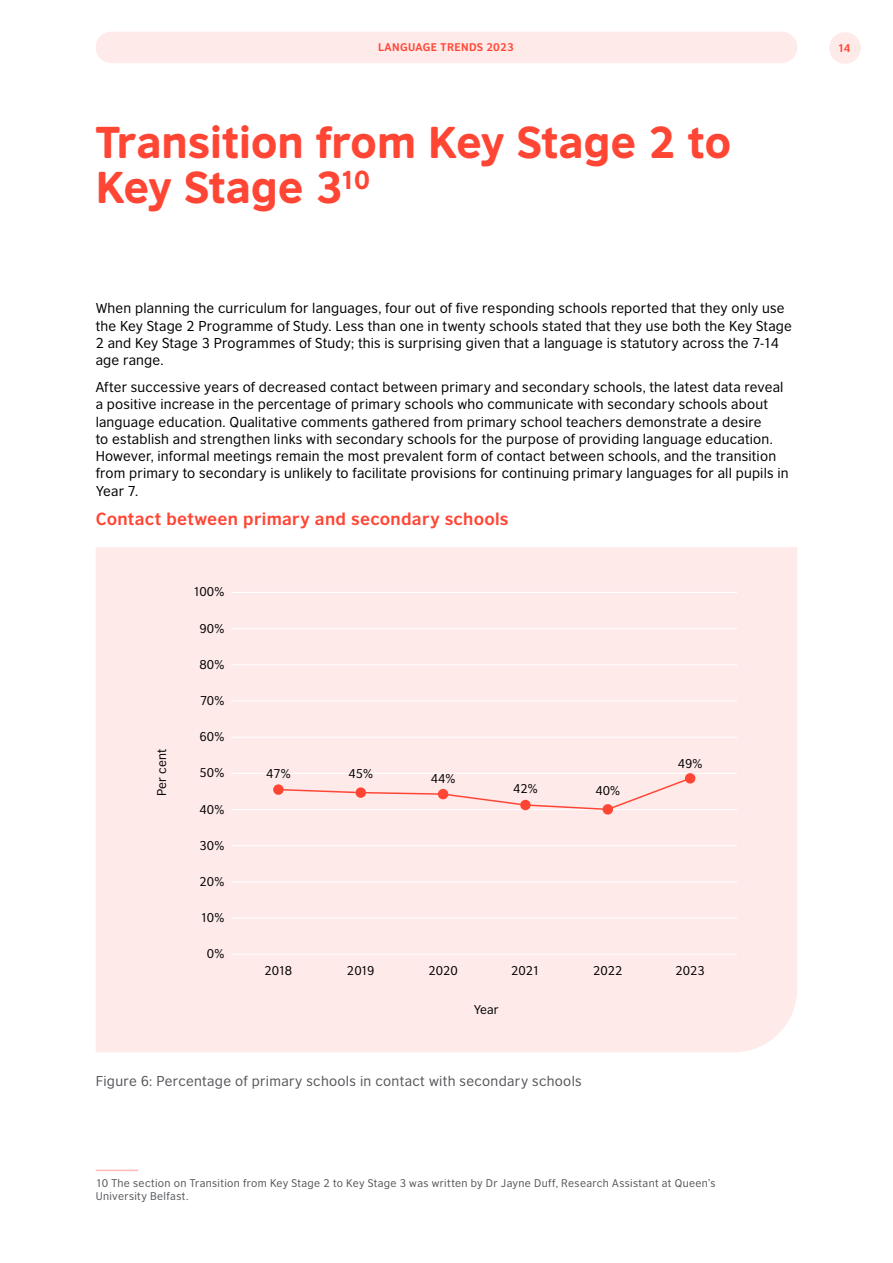
<style>
.page{position:relative;width:893px;height:1263px;background:#fff}
.page>*{position:absolute;margin:0;border:0;box-sizing:border-box;transform-origin:0 0}
.t1{font:42px/45px "British Council Sans Headline";color:#ff4635}
.t2{font:700 16.5px "British Council Sans";letter-spacing:.015em;color:#ff4635}
.t3{font:13.5px/17.2px "British Council Sans";letter-spacing:.015em;color:#000}
.t4{font:13.5px "British Council Sans";letter-spacing:.025em;color:#54565a}
.t5{font:12px "British Council Sans";color:#000}
.t6{font:10.5px/12.6px "British Council Sans";letter-spacing:.035em;color:#54565a}
.t7{font:700 10.5px "British Council Sans";letter-spacing:.03em;color:#ff4635}
</style>
<div class="page">
<div style="left:96px;top:32px;width:701px;height:31px;background:#ffeaea;border-radius:16px"></div>
<div style="left:829px;top:32px;width:32px;height:32px;background:#ffeaea;border-radius:50%"></div>
<hr style="left:96px;top:1169px;width:42px;height:2px;background:#ffbab8">
<div style="left:96px;top:547px;width:701px;height:505px;background:#ffeaea"></div>
<hr style="left:231px;top:954px;width:506px;height:1px;background:#fff">
<hr style="left:231px;top:917px;width:506px;height:1px;background:#fff">
<hr style="left:231px;top:881px;width:506px;height:1px;background:#fff">
<hr style="left:231px;top:845px;width:506px;height:1px;background:#fff">
<hr style="left:231px;top:809px;width:506px;height:1px;background:#fff">
<hr style="left:231px;top:773px;width:506px;height:1px;background:#fff">
<hr style="left:231px;top:737px;width:506px;height:1px;background:#fff">
<hr style="left:231px;top:700px;width:506px;height:1px;background:#fff">
<hr style="left:231px;top:664px;width:506px;height:1px;background:#fff">
<hr style="left:231px;top:628px;width:506px;height:1px;background:#fff">
<hr style="left:231px;top:592px;width:506px;height:1px;background:#fff">
<svg style="left:273px;top:784px;width:11px;height:11px"></svg>
<div style="left:603px;top:804px;width:10px;height:10px;background:#ff4635;border-radius:50%"></div>
<div style="left:685px;top:773px;width:10px;height:10px;background:#ff4635;border-radius:50%"></div>
<svg style="left:277px;top:776px;width:415px;height:35px;background:#ffdfde"></svg>
<p class="t7" style="left:378px;top:38px;width:137px">LANGUAGE TRENDS 2023</p>
<p class="t7" style="left:838px;top:39px;width:15px">14</p>
<h1 class="t1" style="left:96px;top:118px;width:637px">Transition from Key Stage 2 to<br>Key Stage 3<sup>10</sup></h1>
<p class="t3" style="left:96px;top:299px;width:698px">When planning the curriculum for languages, four out of five responding schools reported that they only use the Key Stage 2 Programme of Study. Less than one in twenty schools stated that they use both the Key Stage 2 and Key Stage 3 Programmes of Study; this is surprising given that a language is statutory across the 7-14 age range.</p>
<p class="t3" style="left:96px;top:377px;width:694px">After successive years of decreased contact between primary and secondary schools, the latest data reveal a positive increase in the percentage of primary schools who communicate with secondary schools about language education. Qualitative comments gathered from primary school teachers demonstrate a desire<br>to establish and strengthen links with secondary schools for the purpose of providing language education.<br>However, informal meetings remain the most prevalent form of contact between schools, and the transition from primary to secondary is unlikely to facilitate provisions for continuing primary languages for all pupils in Year 7.</p>
<p class="t2" style="left:96px;top:504px;width:414px">Contact between primary and secondary schools</p>
<p class="t5" style="left:193px;top:582px;width:33px">100%</p>
<p class="t5" style="left:200px;top:618px;width:26px">90%</p>
<p class="t5" style="left:200px;top:654px;width:26px">80%</p>
<p class="t5" style="left:200px;top:691px;width:26px">70%</p>
<p class="t5" style="left:152px;top:796px;width:48px;rotate:-90deg">Per cent</p>
<p class="t5" style="left:200px;top:727px;width:26px">60%</p>
<p class="t5" style="left:200px;top:763px;width:26px">50%</p>
<p class="t5" style="left:200px;top:799px;width:26px">40%</p>
<p class="t5" style="left:200px;top:835px;width:26px">30%</p>
<p class="t5" style="left:200px;top:871px;width:26px">20%</p>
<p class="t5" style="left:201px;top:908px;width:25px">10%</p>
<p class="t5" style="left:207px;top:944px;width:19px">0%</p>
<p class="t5" style="left:266px;top:764px;width:26px">47%</p>
<p class="t5" style="left:348px;top:764px;width:26px">45%</p>
<p class="t5" style="left:431px;top:768px;width:26px">44%</p>
<p class="t5" style="left:513px;top:779px;width:26px">42%</p>
<p class="t5" style="left:595px;top:780px;width:26px">40%</p>
<p class="t5" style="left:678px;top:753px;width:26px">49%</p>
<p class="t5" style="left:265px;top:961px;width:29px">2018</p>
<p class="t5" style="left:347px;top:961px;width:29px">2019</p>
<p class="t5" style="left:428px;top:961px;width:31px">2020</p>
<p class="t5" style="left:474px;top:1000px;width:26px">Year</p>
<p class="t5" style="left:511px;top:961px;width:30px">2021</p>
<p class="t5" style="left:593px;top:961px;width:31px">2022</p>
<p class="t5" style="left:675px;top:961px;width:31px">2023</p>
<p class="t4" style="left:96px;top:1070px;width:488px">Figure 6: Percentage of primary schools in contact with secondary schools</p>
<p class="t6" style="left:96px;top:1176px;width:621px">10 The section on Transition from Key Stage 2 to Key Stage 3 was written by Dr Jayne Duff, Research Assistant at Queen’s<br>University Belfast.</p>
</div>
